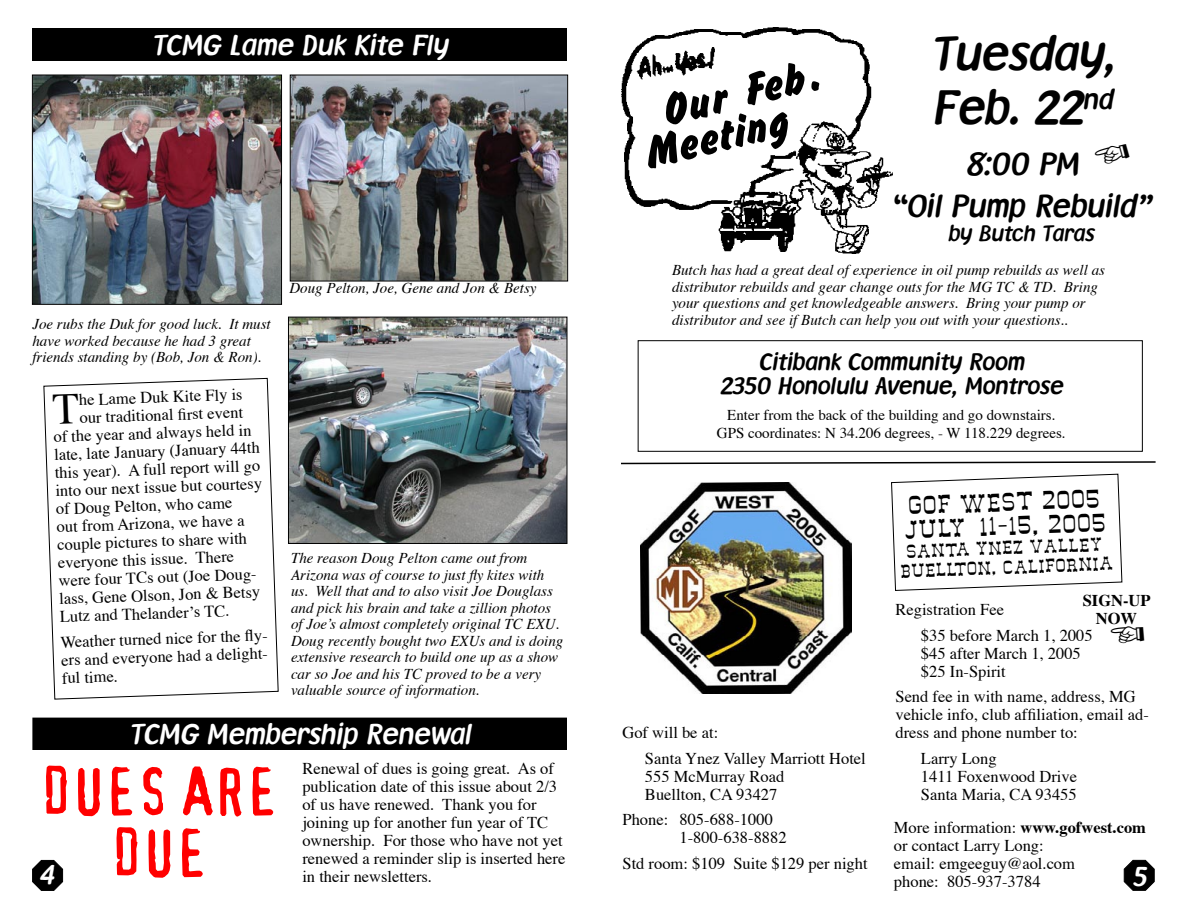
<style>
.page{position:relative;width:1188px;height:918px;background:#fff}
.page>*{position:absolute;margin:0;border:0;box-sizing:border-box;transform-origin:0 0}
.t1{font:64.5px/61.5px "Confidential";color:#f00;text-align:center}
.t2{font:49.5px/37.2px "Brush Hand";color:#000}
.t3{font:italic 45px/54px "Pooh";color:#000}
.t4{font:italic 30px/42.3px "Pooh";color:#000;text-align:center}
.t5{font:italic 27px "Pooh";color:#fff}
.t6{font:italic 25.5px "Pooh";color:#fff}
.t7{font:italic 22.5px/24px "Pooh";color:#000;text-align:center}
.t8{font:22.5px/24px "Dry Gulch FLF";color:#000}
.t9{font:italic 21px "Pooh";color:#000}
.t10{font:16.5px/18px "Times";color:#000}
.t11{font:16.5px/19.5px "Dry Gulch FLF";color:#000;text-align:center}
.t12{font:700 16.5px/18px "Times";color:#000;text-align:center}
.t13{font:italic 15px/16.5px "Times";color:#000}
.t14{font:15px/18px "Times";color:#000;text-align:center}
.s1{font-weight:700}
</style>
<div class="page">
<img style="left:621px;top:27px;width:271px;height:227px">
<div style="left:638px;top:340px;width:505px;height:112px;border:1px solid #000"></div>
<svg style="left:32px;top:860px;width:31px;height:31px"></svg>
<svg style="left:1124px;top:860px;width:31px;height:31px"></svg>
<svg style="left:621px;top:461px;width:535px;height:4px"></svg>
<div style="left:32px;top:29px;width:535px;height:32px;background:#000"></div>
<img style="left:640px;top:483px;width:211px;height:211px">
<svg style="left:891px;top:474px;width:231px;height:117px"></svg>
<img style="left:290px;top:319px;width:275px;height:223px">
<div style="left:288px;top:317px;width:279px;height:227px;border:1px solid #000"></div>
<img style="left:34px;top:77px;width:246px;height:226px">
<div style="left:32px;top:75px;width:250px;height:230px;border:1px solid #000"></div>
<img style="left:292px;top:77px;width:274px;height:202px">
<div style="left:290px;top:75px;width:278px;height:206px;border:1px solid #000"></div>
<div style="left:32px;top:718px;width:535px;height:32px;background:#000"></div>
<svg style="left:43px;top:378px;width:236px;height:322px"></svg>
<svg style="left:53px;top:394px;width:26px;height:30px"></svg>
<h3 class="t5" style="left:152px;top:27px;width:304px">TCMG Lame Duk Kite Fly</h3>
<p class="t13" style="left:32px;top:317px;width:240px">Joe rubs the Duk for good luck. It must have worked because he had 3 great friends standing by (Bob, Jon &amp; Ron).</p>
<p class="t10" style="left:79px;top:392px;width:165px;rotate:-2deg">he Lame Duk Kite Fly is</p>
<p class="t10" style="left:79px;top:410px;width:165px;rotate:-2deg">our traditional fi rst event</p>
<p class="t10" style="left:53px;top:429px;width:199px;rotate:-2deg">of the year and always held in</p>
<p class="t10" style="left:54px;top:447px;width:207px;rotate:-2deg">late, late January (January 44th</p>
<p class="t10" style="left:55px;top:465px;width:207px;rotate:-2deg">this year). A full report will go</p>
<p class="t10" style="left:55px;top:483px;width:208px;rotate:-2deg">into our next issue but courtesy</p>
<p class="t10" style="left:56px;top:501px;width:178px;rotate:-2deg">of Doug Pelton, who came</p>
<p class="t10" style="left:56px;top:519px;width:189px;rotate:-2deg">out from Arizona, we have a</p>
<p class="t10" style="left:57px;top:537px;width:191px;rotate:-2deg">couple pictures to share with</p>
<p class="t10" style="left:58px;top:555px;width:178px;rotate:-2deg">everyone this issue. There</p>
<p class="t10" style="left:58px;top:573px;width:211px;rotate:-2deg">were four TCs out (Joe Doug-</p>
<p class="t10" style="left:59px;top:591px;width:203px;rotate:-2deg">lass, Gene Olson, Jon &amp; Betsy</p>
<p class="t10" style="left:60px;top:609px;width:171px;rotate:-2deg">Lutz and Thelanderʼs TC.</p>
<p class="t10" style="left:61px;top:634px;width:220px;text-align:justify;rotate:-2deg">Weather turned nice for the fl y&shy;ers and everyone had a delight&shy;ful time.</p>
<p class="t13" style="left:290px;top:281px;width:249px">Doug Pelton, Joe, Gene and Jon &amp; Betsy</p>
<p class="t13" style="left:291px;top:551px;width:274px">The reason Doug Pelton came out from Arizona was of course to just fly kites with us. Well that and to also visit Joe Douglass and pick his brain and take a zillion photos of Joeʼs almost completely original TC EXU.<br>Doug recently bought two EXUs and is doing extensive research to build one up as a show car so Joe and his TC proved to be a very valuable source of information.</p>
<h3 class="t5" style="left:129px;top:716px;width:349px">TCMG Membership Renewal</h3>
<h1 class="t1" style="left:40px;top:763px;width:239px">DUES ARE<br>DUE</h1>
<h3 class="t6" style="left:39px;top:858px;width:22px">4</h3>
<p class="t10" style="left:302px;top:761px;width:265px">Renewal of dues is going great. As of publication date of this issue about 2/3 of us have renewed. Thank you for joining up for another fun year of TC ownership. For those who have not yet renewed a reminder slip is inserted here in their newsletters.</p>
<h2 class="t2" style="left:631px;top:102px;width:191px;text-indent:28px;rotate:-14deg">Our Feb.<br>Meeting</h2>
<h3 class="t3" style="left:930px;top:24px;width:195px">Tuesday,<br>Feb. 22<sup>nd</sup></h3>
<h3 class="t4" style="left:891px;top:141px;width:269px">8:00 PM<br>“Oil Pump Rebuild”</h3>
<p class="t9" style="left:948px;top:219px;width:152px">by Butch Taras</p>
<p class="t13" style="left:672px;top:263px;width:435px">Butch has had a great deal of experience in oil pump rebuilds as well as distributor rebuilds and gear change outs for the MG TC &amp; TD. Bring your questions and get knowledgeable answers. Bring your pump or distributor and see if Butch can help you out with your questions..</p>
<h3 class="t7" style="left:720px;top:349px;width:349px">Citibank Community Room<br>2350 Honolulu Avenue, Montrose</h3>
<p class="t14" style="left:717px;top:407px;width:350px">Enter from the back of the building and go downstairs.<br>GPS coordinates: N 34.206 degrees, - W 118.229 degrees.</p>
<p class="t10" style="left:645px;top:721px;width:222px;line-height:25.5px;text-indent:-23px">Gof will be at:<br>Santa Ynez Valley Marriott Hotel</p>
<p class="t10" style="left:645px;top:768px;width:141px">555 McMurray Road<br>Buellton, CA 93427</p>
<p class="t10" style="left:679px;top:812px;width:109px;text-indent:-57px">Phone: 805-688-1000<br>1-800-638-8882</p>
<p class="t10" style="left:622px;top:855px;width:247px">Std room: $109 Suite $129 per night</p>
<h3 class="t8" style="left:904px;top:494px;width:204px;rotate:-2deg">GoF West 2005<br>July 11-15, 2005</h3>
<p class="t11" style="left:901px;top:542px;width:215px;rotate:-2deg">Santa Ynez Valley<br>Buellton, California</p>
<p class="t12" style="left:1083px;top:592px;width:69px">SIGN-UP<br>NOW</p>
<p class="t10" style="left:921px;top:598px;width:173px;line-height:25.5px;text-indent:-25px">Registration Fee<br>$35 before March 1, 2005</p>
<p class="t10" style="left:921px;top:645px;width:161px">$45 after March 1, 2005 $25 In-Spirit</p>
<p class="t10" style="left:895px;top:689px;width:255px">Send fee in with name, address, MG vehicle info, club affiliation, email ad&shy;dress and phone number to:</p>
<p class="t10" style="left:921px;top:750px;width:158px">Larry Long<br>1411 Foxenwood Drive<br>Santa Maria, CA 93455</p>
<p class="t10" style="left:894px;top:819px;width:254px">More information: <span class="s1">www.gofwest.com </span>or contact Larry Long:<br>email: emgeeguy@aol.com<br>phone: 805-937-3784</p>
<h3 class="t6" style="left:1133px;top:859px;width:21px">5</h3>
</div>
